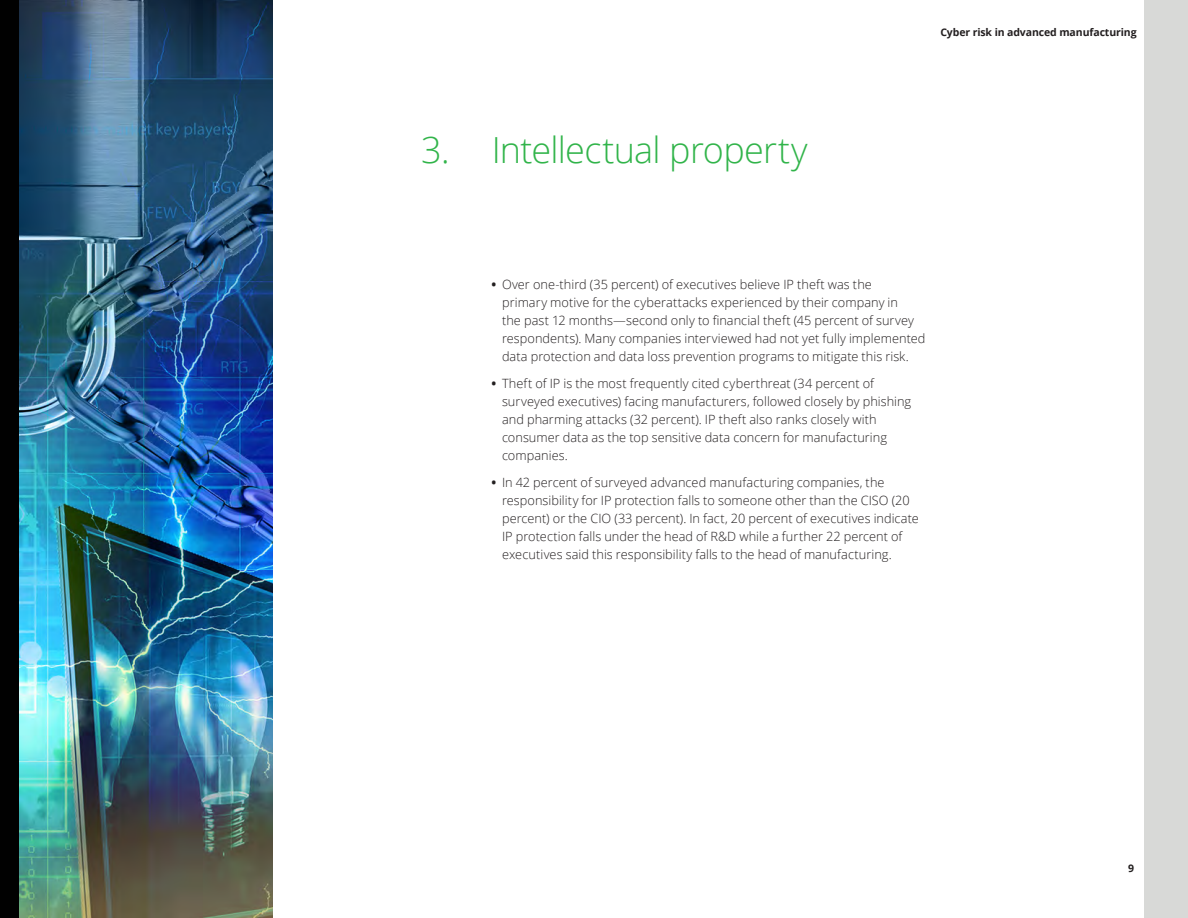
<style>
.page{position:relative;width:1188px;height:918px;background:#fff}
.page>*{position:absolute;margin:0;border:0;box-sizing:border-box;transform-origin:0 0}
.t1{font:300 36px "Open Sans";letter-spacing:-.02em;color:#31b44a}
.t2{font:300 12.75px/18px "Open Sans";letter-spacing:.005em;color:#231f20}
.t3{font:700 10.5px "Open Sans";letter-spacing:-.01em;color:#231f20}
.s1{font-weight:700}
</style>
<div class="page">
<div style="left:1145px;top:0;width:43px;height:918px;background:#d8d9d7"></div>
<div style="left:0;top:0;width:20px;height:918px;background:#010101"></div>
<img style="left:20px;top:0;width:253px;height:918px">
<h1 class="t1" style="left:421px;top:125px;width:388px">3. Intellectual property</h1>
<p class="t3" style="left:940px;top:24px;width:198px">Cyber risk in advanced manufacturing</p>
<p class="t2" style="left:502px;top:275px;width:425px;text-indent:-11px"><span class="s1">•</span> Over one-third (35 percent) of executives believe IP theft was the<br>primary motive for the cyberattacks experienced by their company in<br>the past 12 months—second only to financial theft (45 percent of survey respondents). Many companies interviewed had not yet fully implemented data protection and data loss prevention programs to mitigate this risk.</p>
<p class="t2" style="left:502px;top:374px;width:411px;text-indent:-11px"><span class="s1">•</span> Theft of IP is the most frequently cited cyberthreat (34 percent of surveyed executives) facing manufacturers, followed closely by phishing and pharming attacks (32 percent). IP theft also ranks closely with consumer data as the top sensitive data concern for manufacturing companies.</p>
<p class="t2" style="left:502px;top:473px;width:418px;text-indent:-11px"><span class="s1">•</span> In 42 percent of surveyed advanced manufacturing companies, the responsibility for IP protection falls to someone other than the CISO (20 percent) or the CIO (33 percent). In fact, 20 percent of executives indicate IP protection falls under the head of R&amp;D while a further 22 percent of executives said this responsibility falls to the head of manufacturing.</p>
<p class="t3" style="left:1128px;top:861px;width:7px">9</p>
</div>
